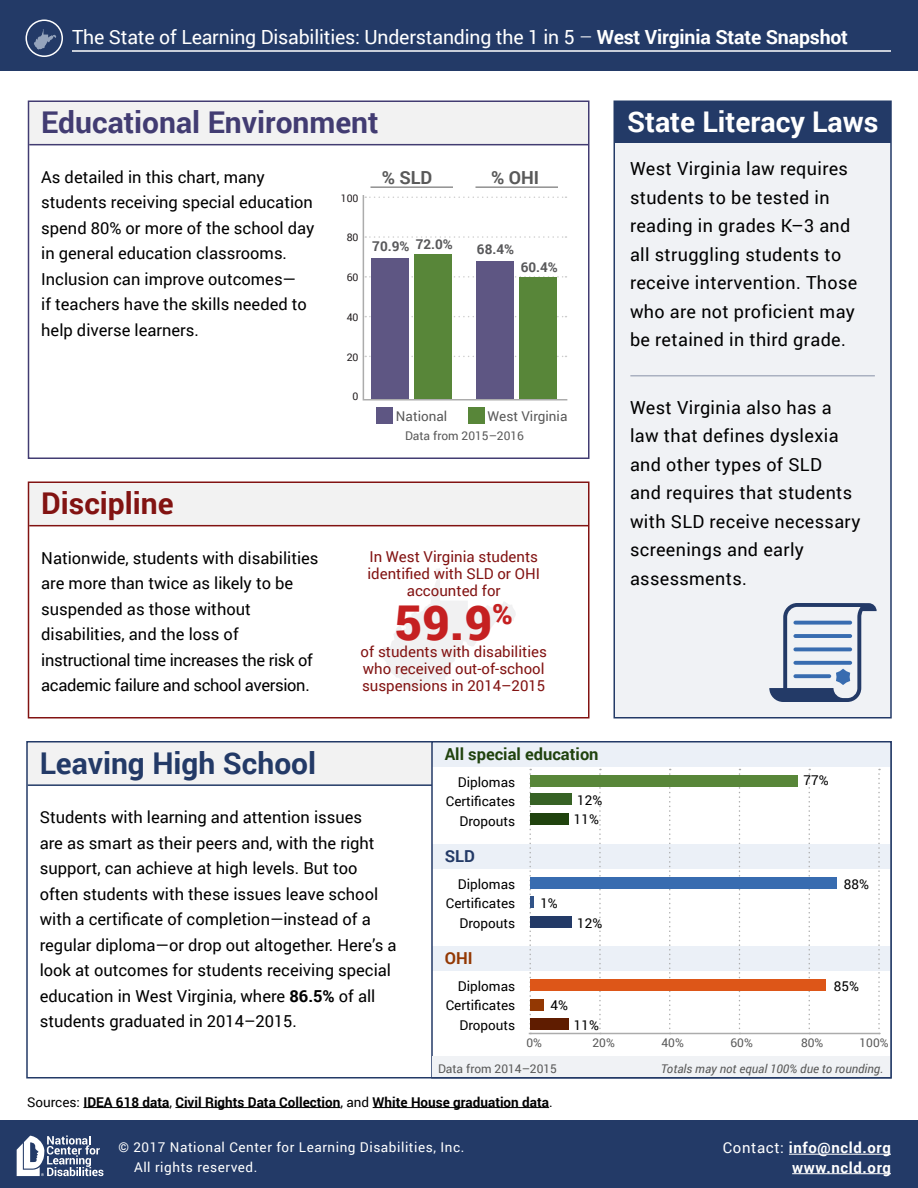
<style>
.page{position:relative;width:918px;height:1188px;background:#fff}
.page>*{position:absolute;margin:0;border:0;box-sizing:border-box;transform-origin:0 0}
.t1{font:900 48px "Roboto";color:#c52021}
.t2{font:700 30px "Roboto";color:#423c72}
.t3{font:700 30px "Roboto";color:#233a67}
.t4{font:700 30px "Roboto";color:#821312}
.t5{font:700 28.5px "Roboto";color:#fff}
.t6{font:19.5px "Roboto";letter-spacing:-.01em;color:#fff}
.t7{font:18px/28.5px "Roboto";letter-spacing:.02em;color:#000}
.t8{font:700 18px "Roboto";color:#595959}
.t9{font:16.5px/25.5px "Roboto";color:#000}
.t10{font:700 16.5px "Roboto";color:#20430e}
.t11{font:700 16.5px "Roboto";color:#233a67}
.t12{font:700 16.5px "Roboto";color:#933803}
.t13{font:15px/17.2px "Roboto";color:#821312;text-align:center}
.t14{font:700 15px/19.5px "Roboto";letter-spacing:.04em;color:#fff;text-align:right}
.t15{font:13.5px/19.5px "Roboto";color:#000;text-align:right}
.t16{font:700 13.5px "Roboto";color:#000}
.t17{font:13.5px/19.5px "Roboto";letter-spacing:.04em;color:#fff}
.t18{font:700 13.5px "Roboto";color:#58585a}
.t19{font:13.5px "Roboto";color:#595959}
.t20{font:12px "Roboto";color:#595959}
.t21{font:italic 12px "Roboto";color:#595959}
.t22{font:10.5px "Roboto";color:#241f21}
.s1{font-weight:300}
.s2{font-weight:700}
.s3{font-weight:400}
</style>
<div class="page">
<hr style="left:83px;top:1107px;width:86px;height:1px;background:#000">
<hr style="left:175px;top:1107px;width:165px;height:1px;background:#000">
<hr style="left:373px;top:1107px;width:176px;height:1px;background:#000">
<div style="left:29px;top:102px;width:559px;height:43px;background:#f2f2f2"></div>
<hr style="left:29px;top:144px;width:559px;height:1px;background:#423c72">
<div style="left:28px;top:100px;width:562px;height:359px;border:2px solid #423c72"></div>
<div style="left:29px;top:483px;width:559px;height:43px;background:#f2f2f2"></div>
<hr style="left:29px;top:525px;width:559px;height:1px;background:#821312">
<div style="left:28px;top:482px;width:562px;height:236px;border:2px solid #821312"></div>
<div style="left:0;top:1120px;width:918px;height:68px;background:#233a67"></div>
<hr style="left:789px;top:1154px;width:102px;height:1px;background:#fff">
<hr style="left:792px;top:1173px;width:99px;height:1px;background:#fff">
<svg style="left:17px;top:1136px;width:86px;height:40px"></svg>
<hr style="left:370px;top:187px;width:83px;height:1px;background:#595959">
<hr style="left:476px;top:187px;width:82px;height:1px;background:#595959">
<svg style="left:382px;top:568px;width:134px;height:122px"></svg>
<div style="left:28px;top:742px;width:862px;height:43px;background:#f2f2f2"></div>
<hr style="left:28px;top:784px;width:862px;height:2px;background:#233a67">
<div style="left:614px;top:101px;width:277px;height:617px;background:#f0f2f5"></div>
<div style="left:615px;top:102px;width:275px;height:41px;background:#233a67"></div>
<div style="left:614px;top:100px;width:278px;height:618px;border:2px solid #233a67"></div>
<svg style="left:769px;top:603px;width:108px;height:99px"></svg>
<svg style="left:362px;top:195px;width:206px;height:206px"></svg>
<hr style="left:630px;top:375px;width:245px;height:1px;background:#aab1c1">
<div style="left:432px;top:742px;width:459px;height:336px;background:#fff"></div>
<div style="left:433px;top:742px;width:457px;height:25px;background:#ebf0f7"></div>
<div style="left:433px;top:844px;width:457px;height:25px;background:#ebf0f7"></div>
<div style="left:433px;top:946px;width:457px;height:25px;background:#ebf0f7"></div>
<div style="left:431px;top:741px;width:461px;height:337px;border:2px solid #233a67"></div>
<div style="left:433px;top:1056px;width:457px;height:21px;background:#f0f2f5"></div>
<svg style="left:599px;top:769px;width:2px;height:264px"></svg>
<svg style="left:739px;top:769px;width:1px;height:264px"></svg>
<svg style="left:669px;top:769px;width:2px;height:264px"></svg>
<svg style="left:809px;top:769px;width:1px;height:264px"></svg>
<svg style="left:878px;top:769px;width:2px;height:264px"></svg>
<svg style="left:529px;top:769px;width:2px;height:264px"></svg>
<hr style="left:529px;top:1033px;width:351px;height:1px;background:#acacac">
<div style="left:530px;top:775px;width:268px;height:12px;background:#588639"></div>
<div style="left:530px;top:878px;width:306px;height:12px;background:#386cb0"></div>
<div style="left:530px;top:979px;width:296px;height:12px;background:#dd5618"></div>
<div style="left:530px;top:793px;width:42px;height:12px;background:#376225"></div>
<hr style="left:530px;top:896px;width:4px;height:12px;background:#315388">
<div style="left:530px;top:999px;width:14px;height:12px;background:#933803"></div>
<div style="left:530px;top:813px;width:39px;height:12px;background:#20430e"></div>
<div style="left:530px;top:916px;width:42px;height:12px;background:#233a67"></div>
<div style="left:530px;top:1018px;width:39px;height:12px;background:#5f1c00"></div>
<div style="left:376px;top:407px;width:17px;height:17px;background:#5e5683"></div>
<div style="left:468px;top:407px;width:16px;height:17px;background:#588639"></div>
<div style="left:0;top:0;width:918px;height:69px;background:#233a67"></div>
<hr style="left:72px;top:50px;width:819px;height:2px;background:#fff">
<div style="left:26px;top:20px;width:37px;height:37px;border:2px solid #fff;border-radius:50%"></div>
<svg style="left:34px;top:29px;width:22px;height:21px"></svg>
<p class="t6" style="left:72px;top:23px;width:778px">The State of Learning Disabilities: Understanding the 1 in 5 <span class="s1">–</span> <span class="s2">West Virginia State Snapshot</span></p>
<h2 class="t2" style="left:41px;top:102px;width:339px">Educational Environment</h2>
<p class="t9" style="left:41px;top:164px;width:275px">As detailed in this chart, many students receiving special education spend 80% or more of the school day in general education classrooms.<br>Inclusion can improve outcomes—<br>if teachers have the skills needed to help diverse learners.</p>
<p class="t8" style="left:382px;top:165px;width:52px">% SLD</p>
<p class="t8" style="left:491px;top:165px;width:50px">% OHI</p>
<p class="t22" style="left:341px;top:190px;width:19px">100</p>
<p class="t22" style="left:347px;top:230px;width:13px">80</p>
<p class="t22" style="left:347px;top:270px;width:13px">60</p>
<p class="t22" style="left:347px;top:310px;width:13px">40</p>
<p class="t22" style="left:347px;top:349px;width:13px">20</p>
<p class="t22" style="left:353px;top:389px;width:7px">0</p>
<p class="t18" style="left:416px;top:235px;width:39px">72.0%</p>
<p class="t18" style="left:372px;top:236px;width:39px">70.9%</p>
<p class="t18" style="left:477px;top:239px;width:39px">68.4%</p>
<p class="t18" style="left:521px;top:258px;width:39px">60.4%</p>
<p class="t19" style="left:396px;top:406px;width:53px">National</p>
<p class="t19" style="left:488px;top:406px;width:81px">West Virginia</p>
<h2 class="t4" style="left:41px;top:483px;width:134px">Discipline</h2>
<p class="t9" style="left:41px;top:545px;width:279px">Nationwide, students with disabilities are more than twice as likely to be suspended as those without disabilities, and the loss of instructional time increases the risk of academic failure and school aversion.</p>
<p class="t20" style="left:405px;top:427px;width:121px">Data from 2015–2016</p>
<p class="t13" style="left:368px;top:547px;width:174px">In West Virginia students identified with SLD or OHI accounted for</p>
<h1 class="t1" style="left:394px;top:589px;width:120px">59.9<sup>%</sup></h1>
<p class="t13" style="left:361px;top:642px;width:188px;text-align:left">of students with disabilities who received out-of-school suspensions in 2014–2015</p>
<h3 class="t5" style="left:627px;top:102px;width:253px">State Literacy Laws</h3>
<p class="t7" style="left:630px;top:154px;width:229px">West Virginia law requires students to be tested in reading in grades K–3 and all struggling students to receive intervention. Those who are not proficient may be retained in third grade.</p>
<p class="t7" style="left:630px;top:392px;width:232px">West Virginia also has a law that defines dyslexia and other types of SLD<br>and requires that students with SLD receive necessary screenings and early assessments.</p>
<h2 class="t3" style="left:40px;top:742px;width:278px">Leaving High School</h2>
<p class="t9" style="left:40px;top:804px;width:358px">Students with learning and attention issues<br>are as smart as their peers and, with the right support, can achieve at high levels. But too often students with these issues leave school with a certificate of completion—instead of a regular diploma—or drop out altogether. Here’s a look at outcomes for students receiving special education in West Virginia, where <span class="s2">86.5%</span> of all students graduated in 2014–2015.</p>
<p class="t10" style="left:445px;top:742px;width:155px">All special education</p>
<p class="t15" style="left:446px;top:772px;width:71px">Diplomas<br>Certificates<br>Dropouts</p>
<p class="t11" style="left:445px;top:844px;width:32px">SLD</p>
<p class="t15" style="left:446px;top:874px;width:71px">Diplomas<br>Certificates<br>Dropouts</p>
<p class="t12" style="left:445px;top:946px;width:29px">OHI</p>
<p class="t15" style="left:446px;top:976px;width:71px">Diplomas<br>Certificates<br>Dropouts</p>
<p class="t20" style="left:526px;top:1034px;width:17px">0%</p>
<p class="t20" style="left:592px;top:1034px;width:24px">20%</p>
<p class="t20" style="left:662px;top:1034px;width:24px">40%</p>
<p class="t20" style="left:730px;top:1034px;width:24px">60%</p>
<p class="t20" style="left:801px;top:1034px;width:24px">80%</p>
<p class="t20" style="left:860px;top:1034px;width:31px">100%</p>
<p class="t20" style="left:438px;top:1060px;width:121px">Data from 2014–2015</p>
<p class="t21" style="left:661px;top:1060px;width:224px">Totals may not equal 100% due to rounding.</p>
<p class="t15" style="left:804px;top:770px;width:27px">77%</p>
<p class="t15" style="left:574px;top:790px;width:30px;text-align:left">12%<br>11%</p>
<p class="t15" style="left:844px;top:874px;width:27px">88%</p>
<p class="t15" style="left:540px;top:893px;width:19px">1%</p>
<p class="t15" style="left:577px;top:913px;width:27px">12%</p>
<p class="t15" style="left:834px;top:976px;width:27px">85%</p>
<p class="t15" style="left:550px;top:995px;width:19px">4%</p>
<p class="t15" style="left:574px;top:1015px;width:27px">11%</p>
<p class="t16" style="left:27px;top:1092px;width:527px"><span class="s3">Sources:</span> IDEA 618 data<span class="s3">,</span> Civil Rights Data Collection<span class="s3">, and</span> White House graduation data<span class="s3">.</span></p>
<p class="t17" style="left:134px;top:1137px;width:332px;text-indent:-16px">© 2017 National Center for Learning Disabilities, Inc.<br>All rights reserved.</p>
<p class="t14" style="left:723px;top:1137px;width:170px"><span class="s3">Contact:</span> info@ncld.org www.ncld.org</p>
</div>
